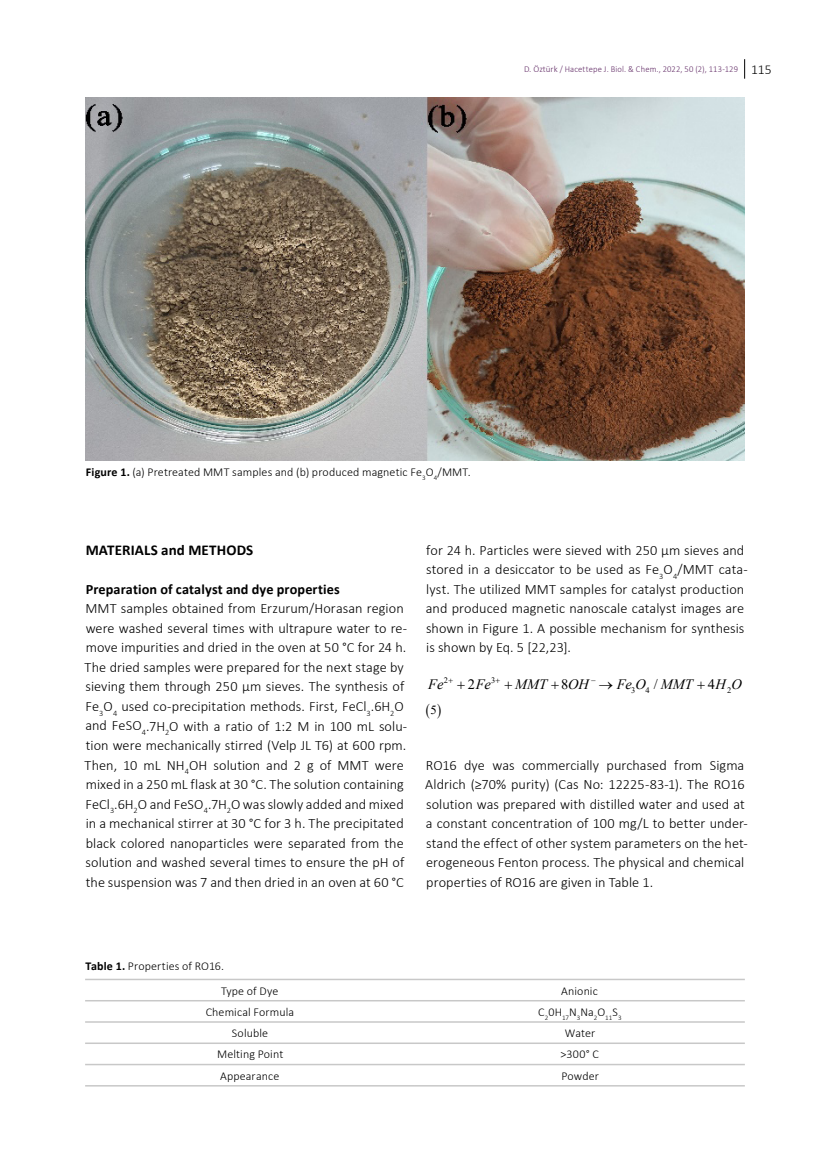
<style>
.page{position:relative;width:830px;height:1170px;background:#fff}
.page>*{position:absolute;margin:0;border:0;box-sizing:border-box;transform-origin:0 0}
.t1{font:700 15px "Calibri";letter-spacing:.005em;color:#000}
.t2{font:300 14.25px/19.5px "Calibri";letter-spacing:.005em;color:#000}
.t3{font:700 14.25px "Calibri";letter-spacing:.01em;color:#000}
.t4{font:italic 14.25px "Times New Roman";letter-spacing:-.005em;color:#000}
.t5{font:14.25px "Times New Roman";color:#000}
.t6{font:italic 12.45px "Times New Roman";letter-spacing:-.005em;color:#000}
.t7{font:12.45px "Times New Roman";color:#000}
.t8{font:300 12px "Calibri";letter-spacing:.01em;color:#000}
.t9{font:300 9px "Calibri";letter-spacing:.02em;color:#642e68}
.t10{font:8.4px "Times New Roman";color:#000}
.t11{font:7.2px "Times New Roman";color:#000}
.s1{font-size:13.5px;color:#000}
.s2{font-weight:700}
.s3{font-style:normal}
</style>
<div class="page">
<svg style="left:744px;top:59px;width:1px;height:20px"></svg>
<img style="left:85px;top:98px;width:659px;height:362px">
<hr style="left:85px;top:978px;width:330px;height:2px;background:#c8c8c8">
<hr style="left:415px;top:978px;width:329px;height:2px;background:#c8c8c8">
<hr style="left:85px;top:999px;width:330px;height:2px;background:#c8c8c8">
<hr style="left:415px;top:999px;width:329px;height:2px;background:#c8c8c8">
<hr style="left:85px;top:1021px;width:330px;height:1px;background:#c8c8c8">
<hr style="left:415px;top:1021px;width:329px;height:1px;background:#c8c8c8">
<hr style="left:85px;top:1042px;width:330px;height:1px;background:#c8c8c8">
<hr style="left:415px;top:1042px;width:329px;height:1px;background:#c8c8c8">
<hr style="left:85px;top:1063px;width:330px;height:2px;background:#c8c8c8">
<hr style="left:415px;top:1063px;width:329px;height:2px;background:#c8c8c8">
<hr style="left:85px;top:1084px;width:330px;height:2px;background:#c8c8c8">
<hr style="left:415px;top:1084px;width:329px;height:2px;background:#c8c8c8">
<p class="t9" style="left:523px;top:63px;width:249px">D. Öztürk / Hacettepe J. Biol. &amp; Chem., 2022, 50 (2), 113-129 <span class="s1">115</span></p>
<p class="t8" style="left:86px;top:464px;width:386px"><span class="s2">Figure 1.</span> (a) Pretreated MMT samples and (b) produced magnetic Fe<sub>3</sub>O<sub>4</sub>/MMT.</p>
<p class="t1" style="left:86px;top:539px;width:169px">MATERIALS and METHODS</p>
<p class="t3" style="left:86px;top:579px;width:255px">Preparation of catalyst and dye properties</p>
<p class="t2" style="left:85px;top:598px;width:324px">MMT samples obtained from Erzurum/Horasan region were washed several times with ultrapure water to re&shy;move impurities and dried in the oven at 50 °C for 24 h.<br>The dried samples were prepared for the next stage by sieving them through 250 µm sieves. The synthesis of Fe<sub>3</sub>O<sub>4</sub> used co-precipitation methods. First, FeCl<sub>3</sub>.6H<sub>2</sub>O and FeSO<sub>4</sub>.7H<sub>2</sub>O with a ratio of 1:2 M in 100 mL solu&shy;tion were mechanically stirred (Velp JL T6) at 600 rpm.<br>Then, 10 mL NH<sub>4</sub>OH solution and 2 g of MMT were mixed in a 250 mL flask at 30 °C. The solution containing FeCl<sub>3</sub>.6H<sub>2</sub>O and FeSO<sub>4</sub>.7H<sub>2</sub>O was slowly added and mixed in a mechanical stirrer at 30 °C for 3 h. The precipitated black colored nanoparticles were separated from the solution and washed several times to ensure the pH of the suspension was 7 and then dried in an oven at 60 °C</p>
<p class="t2" style="left:425px;top:540px;width:323px">for 24 h. Particles were sieved with 250 µm sieves and stored in a desiccator to be used as Fe<sub>3</sub>O<sub>4</sub>/MMT cata&shy;lyst. The utilized MMT samples for catalyst production and produced magnetic nanoscale catalyst images are shown in Figure 1. A possible mechanism for synthesis is shown by Eq. 5 [22,23].</p>
<p class="t10" style="left:444px;top:674px;width:6px">2</p>
<p class="t10" style="left:491px;top:674px;width:6px">3</p>
<p class="t10" style="left:631px;top:684px;width:20px">3 4</p>
<p class="t10" style="left:726px;top:684px;width:6px">2</p>
<p class="t5" style="left:653px;top:674px;width:6px">/</p>
<p class="t4" style="left:428px;top:674px;width:17px">Fe</p>
<p class="t4" style="left:467px;top:674px;width:25px"><span class="s3">2</span>Fe</p>
<p class="t4" style="left:515px;top:674px;width:33px">MMT</p>
<p class="t4" style="left:561px;top:674px;width:29px"><span class="s3">8</span>OH</p>
<p class="t4" style="left:616px;top:674px;width:78px">Fe O MMT</p>
<p class="t4" style="left:707px;top:674px;width:36px"><span class="s3">4</span>H O</p>
<p class="t11" style="left:140px;top:701px;width:5px">2</p>
<p class="t11" style="left:181px;top:701px;width:5px">3</p>
<p class="t7" style="left:322px;top:701px;width:5px">/</p>
<p class="t7" style="left:430px;top:701px;width:8px">5</p>
<p class="t6" style="left:126px;top:701px;width:15px">Fe</p>
<p class="t6" style="left:161px;top:701px;width:22px"><span class="s3">2</span>Fe</p>
<p class="t6" style="left:202px;top:701px;width:29px">MMT</p>
<p class="t6" style="left:242px;top:701px;width:25px"><span class="s3">8</span>OH</p>
<p class="t6" style="left:290px;top:701px;width:68px">Fe O MMT</p>
<p class="t6" style="left:369px;top:701px;width:31px"><span class="s3">4</span>H O</p>
<p class="t2" style="left:425px;top:754px;width:324px">RO16 dye was commercially purchased from Sigma Aldrich (≥70% purity) (Cas No: 12225-83-1). The RO16 solution was prepared with distilled water and used at a constant concentration of 100 mg/L to better under&shy;stand the effect of other system parameters on the het&shy;erogeneous Fenton process. The physical and chemical properties of RO16 are given in Table 1.</p>
<p class="t8" style="left:86px;top:958px;width:140px"><span class="s2">Table 1.</span> Properties of RO16.</p>
<p class="t8" style="left:221px;top:983px;width:59px">Type of Dye</p>
<p class="t8" style="left:561px;top:983px;width:38px">Anionic</p>
<p class="t8" style="left:205px;top:1004px;width:90px">Chemical Formula</p>
<p class="t8" style="left:538px;top:1004px;width:85px">C<sub>2</sub>0H<sub>17</sub>N<sub>3</sub>Na<sub>2</sub>O<sub>11</sub>S<sub>3</sub></p>
<p class="t8" style="left:232px;top:1025px;width:38px">Soluble</p>
<p class="t8" style="left:564px;top:1025px;width:32px">Water</p>
<p class="t8" style="left:217px;top:1046px;width:68px">Melting Point</p>
<p class="t8" style="left:560px;top:1046px;width:40px">&gt;300° C</p>
<p class="t8" style="left:220px;top:1068px;width:61px">Appearance</p>
<p class="t8" style="left:561px;top:1068px;width:39px">Powder</p>
</div>
